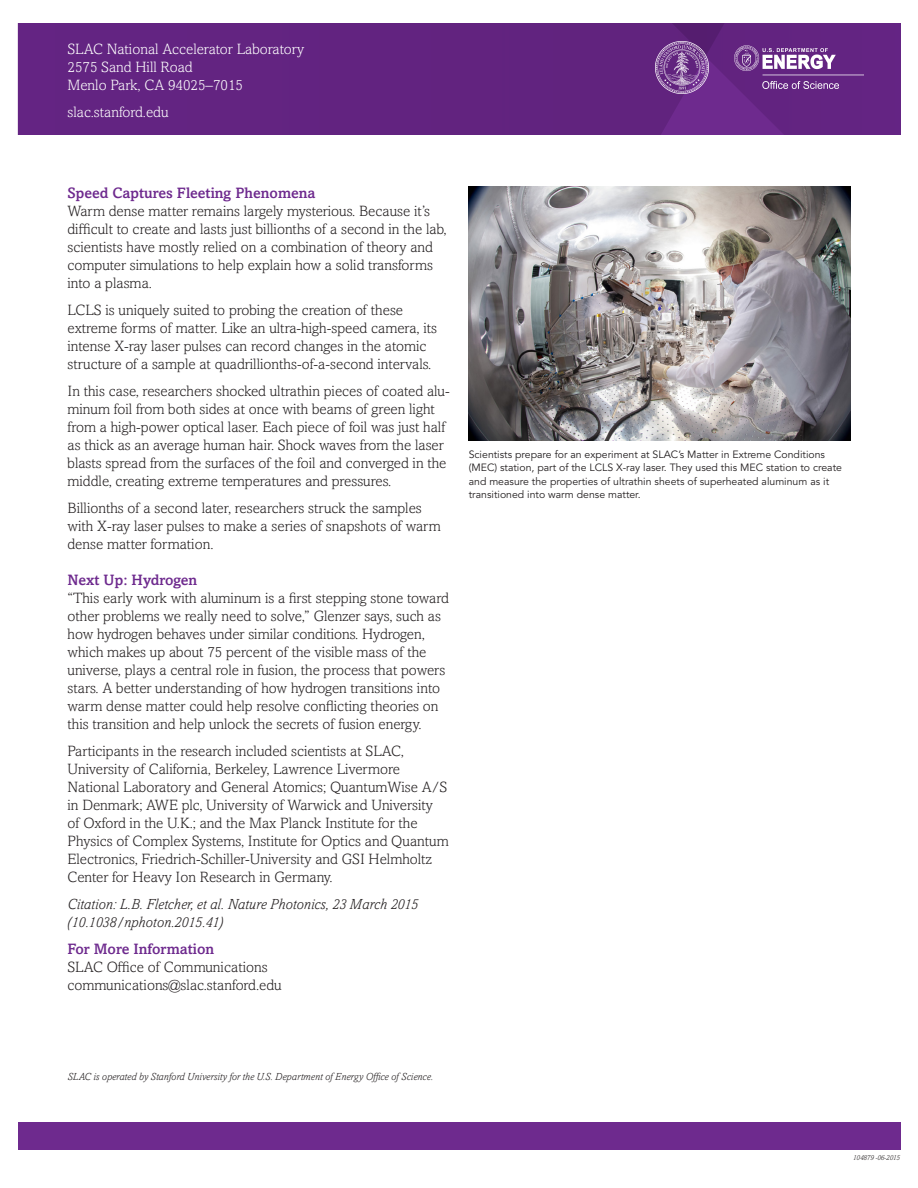
<style>
.page{position:relative;width:918px;height:1188px;background:#fff}
.page>*{position:absolute;margin:0;border:0;box-sizing:border-box;transform-origin:0 0}
.t1{font:300 15px/18px "Amasis MT Std";color:#231f20}
.t2{font:300 15px/18px "Amasis MT Std";color:#fff}
.t3{font:italic 300 15px/18px "Amasis MT Std";color:#231f20}
.t4{font:500 15px "Amasis MT Std";color:#6e2a8e}
.t5{font:10.5px/13.5px "Avenir LT Std";color:#231f20}
.t6{font:italic 300 10.5px "Amasis MT Std";color:#231f20}
.t7{font:italic 300 7.5px "Amasis MT Std";color:#231f20}
</style>
<div class="page">
<div style="left:18px;top:1122px;width:882px;height:27px;background:#6e2a8e"></div>
<svg style="left:738px;top:24px;width:162px;height:111px;background:#642483"></svg>
<div style="left:18px;top:24px;width:720px;height:111px;background:#622380"></div>
<img style="left:735px;top:46px;width:128px;height:42px">
<img style="left:656px;top:41px;width:52px;height:53px">
<img style="left:468px;top:187px;width:382px;height:254px">
<p class="t2" style="left:68px;top:40px;width:238px">SLAC National Accelerator Laboratory<br>2575 Sand Hill Road<br>Menlo Park, CA 94025–7015</p>
<p class="t2" style="left:68px;top:103px;width:103px">slac.stanford.edu</p>
<p class="t4" style="left:68px;top:184px;width:250px">Speed Captures Fleeting Phenomena</p>
<p class="t1" style="left:68px;top:202px;width:381px">Warm dense matter remains largely mysterious. Because it’s difficult to create and lasts just billionths of a second in the lab, scientists have mostly relied on a combination of theory and computer simulations to help explain how a solid transforms into a plasma.</p>
<p class="t1" style="left:68px;top:301px;width:371px">LCLS is uniquely suited to probing the creation of these extreme forms of matter. Like an ultra-high-speed camera, its intense X-ray laser pulses can record changes in the atomic structure of a sample at quadrillionths-of-a-second intervals.</p>
<p class="t1" style="left:68px;top:382px;width:384px">In this case, researchers shocked ultrathin pieces of coated alu&shy;minum foil from both sides at once with beams of green light from a high-power optical laser. Each piece of foil was just half as thick as an average human hair. Shock waves from the laser blasts spread from the surfaces of the foil and converged in the middle, creating extreme temperatures and pressures.</p>
<p class="t1" style="left:68px;top:499px;width:375px">Billionths of a second later, researchers struck the samples with X-ray laser pulses to make a series of snapshots of warm dense matter formation.</p>
<p class="t4" style="left:68px;top:571px;width:131px">Next Up: Hydrogen</p>
<p class="t1" style="left:68px;top:589px;width:383px">“This early work with aluminum is a first stepping stone toward other problems we really need to solve,” Glenzer says, such as how hydrogen behaves under similar conditions. Hydrogen, which makes up about 75 percent of the visible mass of the universe, plays a central role in fusion, the process that powers stars. A better understanding of how hydrogen transitions into warm dense matter could help resolve conflicting theories on this transition and help unlock the secrets of fusion energy.</p>
<p class="t1" style="left:68px;top:742px;width:383px">Participants in the research included scientists at SLAC, University of California, Berkeley, Lawrence Livermore National Laboratory and General Atomics; QuantumWise A/S in Denmark; AWE plc, University of Warwick and University of Oxford in the U.K.; and the Max Planck Institute for the Physics of Complex Systems, Institute for Optics and Quantum Electronics, Friedrich-Schiller-University and GSI Helmholtz Center for Heavy Ion Research in Germany.</p>
<p class="t3" style="left:68px;top:895px;width:352px">Citation: L.B. Fletcher, et al. Nature Photonics, 23 March 2015 (10.1038/nphoton.2015.41)</p>
<p class="t4" style="left:68px;top:940px;width:148px">For More Information</p>
<p class="t1" style="left:68px;top:958px;width:216px">SLAC Office of Communications communications@slac.stanford.edu</p>
<p class="t5" style="left:469px;top:448px;width:375px">Scientists prepare for an experiment at SLAC’s Matter in Extreme Conditions (MEC) station, part of the LCLS X-ray laser. They used this MEC station to create and measure the properties of ultrathin sheets of superheated aluminum as it transitioned into warm dense matter.</p>
<p class="t6" style="left:68px;top:1071px;width:367px">SLAC is operated by Stanford University for the U.S. Department of Energy Office of Science.</p>
<p class="t7" style="left:853px;top:1154px;width:48px">104879 -06-2015</p>
</div>
